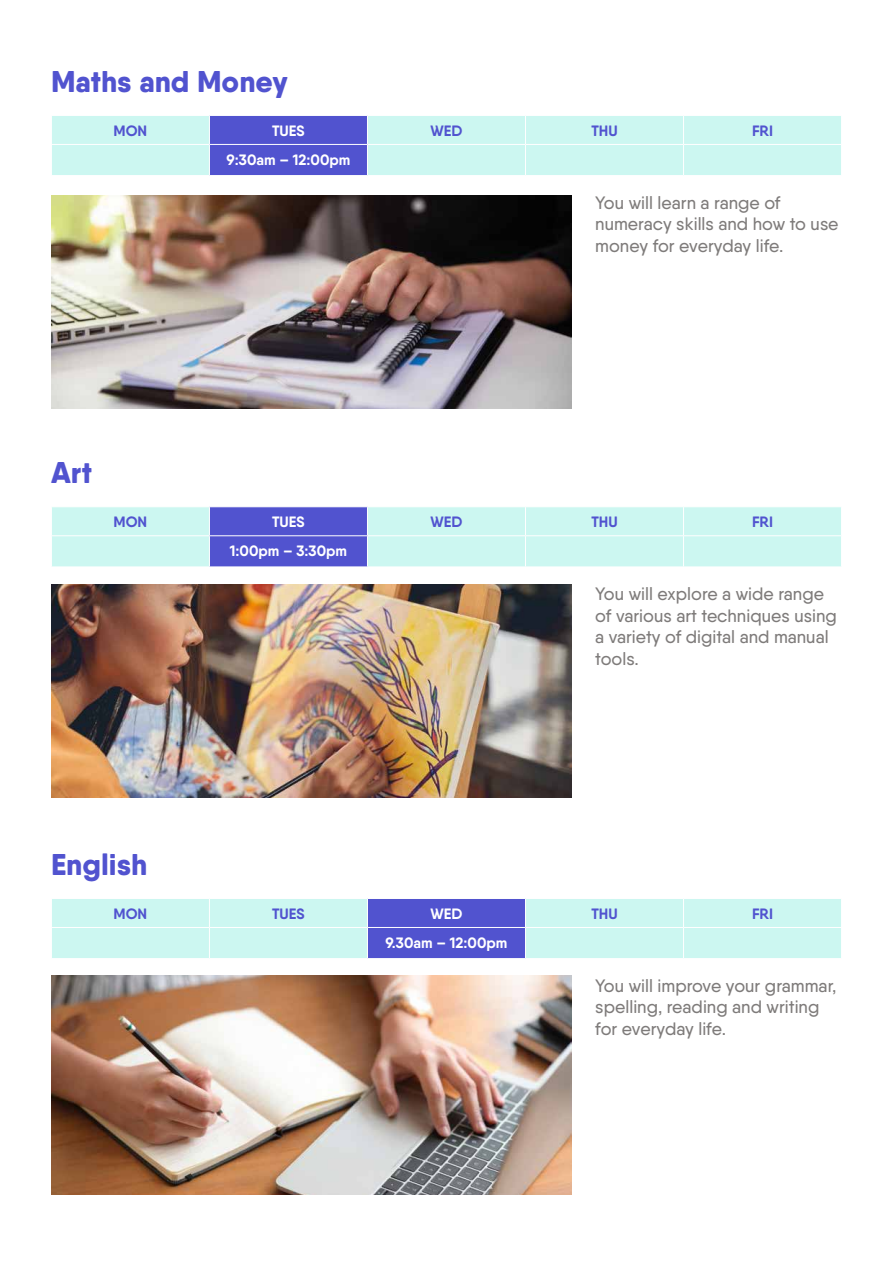
<style>
.page{position:relative;width:893px;height:1263px;background:#fff}
.page>*{position:absolute;margin:0;border:0;box-sizing:border-box;transform-origin:0 0}
.t1{font:800 30px "Qanelas Soft";color:#5153cf}
.t2{font:500 18px/21.6px "Qanelas Soft";color:#7e7b7a}
.t3{font:700 15px "Qanelas Soft";color:#fff}
.t4{font:700 15px "Qanelas Soft";color:#5153cf}
</style>
<div class="page">
<div style="left:52px;top:116px;width:789px;height:59px;background:#ccf7f1"></div>
<div style="left:209px;top:115px;width:159px;height:60px;background:#5153cf"></div>
<svg style="left:525px;top:116px;width:1px;height:28px"></svg>
<svg style="left:683px;top:116px;width:1px;height:28px"></svg>
<hr style="left:51px;top:144px;width:158px;height:1px;background:#fff">
<hr style="left:209px;top:144px;width:158px;height:1px;background:#fff">
<hr style="left:209px;top:145px;width:1px;height:30px;background:#fff">
<hr style="left:367px;top:144px;width:158px;height:1px;background:#fff">
<hr style="left:367px;top:145px;width:1px;height:30px;background:#fff">
<hr style="left:525px;top:144px;width:158px;height:1px;background:#fff">
<hr style="left:525px;top:145px;width:1px;height:30px;background:#fff">
<hr style="left:683px;top:144px;width:159px;height:1px;background:#fff">
<hr style="left:683px;top:145px;width:1px;height:30px;background:#fff">
<div style="left:52px;top:507px;width:789px;height:59px;background:#ccf7f1"></div>
<div style="left:209px;top:507px;width:159px;height:59px;background:#5153cf"></div>
<svg style="left:525px;top:507px;width:1px;height:28px"></svg>
<svg style="left:683px;top:507px;width:1px;height:28px"></svg>
<hr style="left:51px;top:535px;width:158px;height:1px;background:#fff">
<hr style="left:209px;top:535px;width:158px;height:1px;background:#fff">
<hr style="left:209px;top:536px;width:1px;height:30px;background:#fff">
<hr style="left:367px;top:535px;width:158px;height:1px;background:#fff">
<hr style="left:367px;top:536px;width:1px;height:30px;background:#fff">
<hr style="left:525px;top:535px;width:158px;height:1px;background:#fff">
<hr style="left:525px;top:536px;width:1px;height:30px;background:#fff">
<hr style="left:683px;top:535px;width:159px;height:1px;background:#fff">
<hr style="left:683px;top:536px;width:1px;height:30px;background:#fff">
<div style="left:52px;top:899px;width:789px;height:59px;background:#ccf7f1"></div>
<svg style="left:209px;top:899px;width:1px;height:28px"></svg>
<div style="left:367px;top:898px;width:159px;height:60px;background:#5153cf"></div>
<svg style="left:683px;top:899px;width:1px;height:28px"></svg>
<hr style="left:51px;top:927px;width:158px;height:1px;background:#fff">
<hr style="left:209px;top:927px;width:158px;height:1px;background:#fff">
<hr style="left:209px;top:928px;width:1px;height:30px;background:#fff">
<hr style="left:367px;top:927px;width:158px;height:1px;background:#fff">
<hr style="left:367px;top:928px;width:1px;height:30px;background:#fff">
<hr style="left:525px;top:927px;width:158px;height:1px;background:#fff">
<hr style="left:525px;top:928px;width:1px;height:30px;background:#fff">
<hr style="left:683px;top:927px;width:159px;height:1px;background:#fff">
<hr style="left:683px;top:928px;width:1px;height:30px;background:#fff">
<img style="left:51px;top:976px;width:520px;height:219px">
<img style="left:51px;top:585px;width:520px;height:212px">
<img style="left:51px;top:196px;width:520px;height:212px">
<h1 class="t1" style="left:51px;top:62px;width:238px">Maths and Money</h1>
<p class="t4" style="left:114px;top:121px;width:35px">MON</p>
<p class="t3" style="left:272px;top:121px;width:34px">TUES</p>
<p class="t4" style="left:430px;top:121px;width:34px">WED</p>
<p class="t4" style="left:591px;top:121px;width:28px">THU</p>
<p class="t4" style="left:752px;top:121px;width:23px">FRI</p>
<p class="t3" style="left:227px;top:150px;width:125px">9:30am – 12:00pm</p>
<p class="t2" style="left:595px;top:191px;width:245px">You will learn a range of numeracy skills and how to use money for everyday life.</p>
<h1 class="t1" style="left:51px;top:454px;width:42px">Art</h1>
<p class="t4" style="left:114px;top:513px;width:35px">MON</p>
<p class="t3" style="left:272px;top:513px;width:34px">TUES</p>
<p class="t4" style="left:430px;top:513px;width:34px">WED</p>
<p class="t4" style="left:591px;top:513px;width:28px">THU</p>
<p class="t4" style="left:752px;top:513px;width:23px">FRI</p>
<p class="t3" style="left:230px;top:542px;width:119px">1:00pm – 3:30pm</p>
<p class="t2" style="left:595px;top:583px;width:243px">You will explore a wide range of various art techniques using a variety of digital and manual tools.</p>
<h1 class="t1" style="left:51px;top:845px;width:98px">English</h1>
<p class="t4" style="left:114px;top:904px;width:35px">MON</p>
<p class="t4" style="left:272px;top:904px;width:34px">TUES</p>
<p class="t3" style="left:430px;top:904px;width:34px">WED</p>
<p class="t4" style="left:591px;top:904px;width:28px">THU</p>
<p class="t4" style="left:752px;top:904px;width:23px">FRI</p>
<p class="t3" style="left:386px;top:933px;width:123px">9.30am – 12:00pm</p>
<p class="t2" style="left:595px;top:974px;width:243px">You will improve your grammar, spelling, reading and writing for everyday life.</p>
</div>
